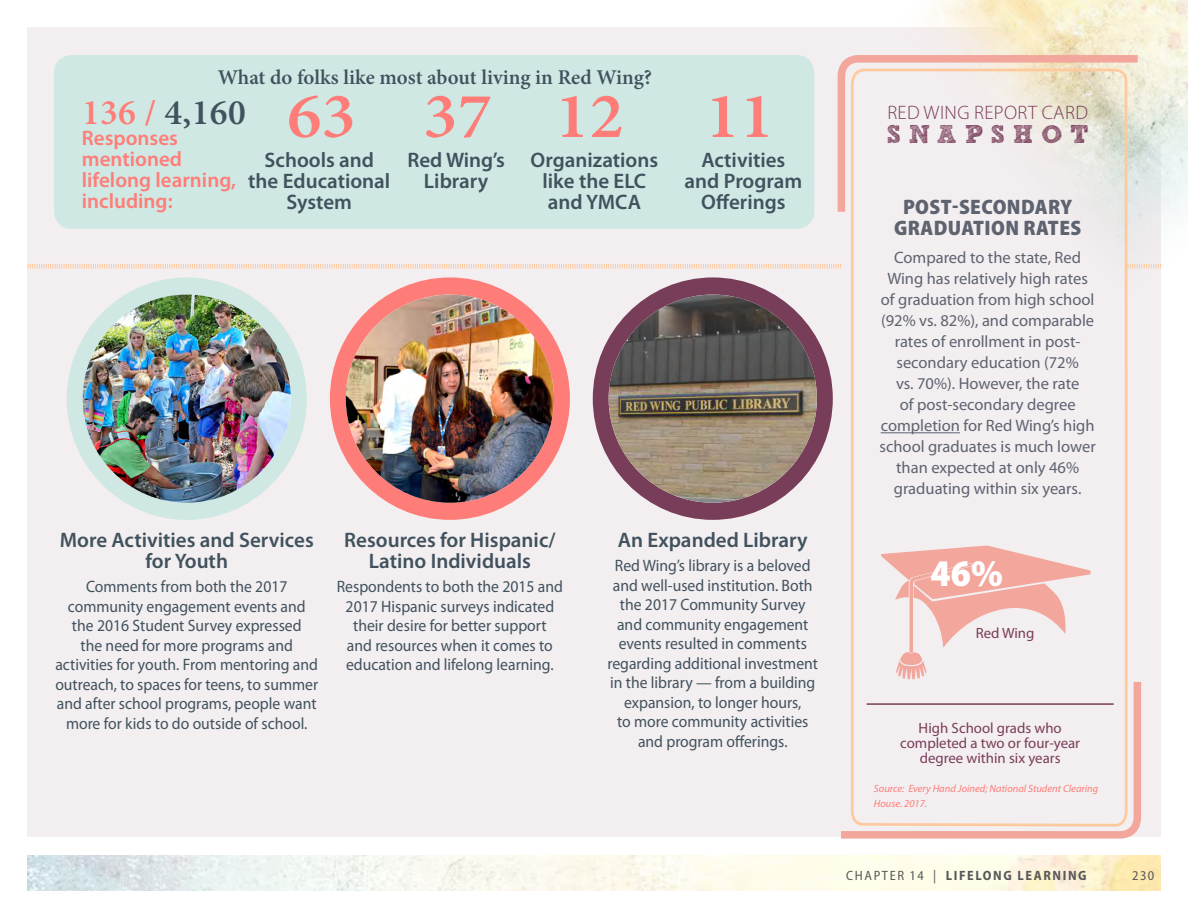
<style>
.page{position:relative;width:1188px;height:918px;background:#fff}
.page>*{position:absolute;margin:0;border:0;box-sizing:border-box;transform-origin:0 0}
.t1{font:600 64.8px "Minion Pro";color:#ff7d78;scale:1.08 1}
.t2{font:900 semi-condensed 37.8px "Myriad Pro";color:#fff}
.t3{font:600 36px "Minion Pro";letter-spacing:.01em;color:#40525e}
.t4{font:700 25.5px "Sketch Block";letter-spacing:.31em;color:#783d59}
.t5{font:600 21px/21px "Myriad Pro";color:#40525e;text-align:center}
.t6{font:600 21px/21px "Myriad Pro";color:#ff7d78}
.t7{font:600 21px "Minion Pro";color:#40525e}
.t8{font:900 semi-condensed 21px/21px "Myriad Pro";letter-spacing:.02em;color:#5e6370;text-align:center}
.t9{font:300 19.5px "Myriad Pro";letter-spacing:.02em;color:#783d59}
.t10{font:16.5px/19.5px "Myriad Pro";color:#40525e;text-align:center;scale:.95 1}
.t11{font:16.5px/21px "Myriad Pro";color:#5e6370;text-align:center}
.t12{font:14.85px/15px "Myriad Pro";color:#783d59;text-align:center}
.t13{font:700 semi-condensed 13.5px "Myriad Pro";letter-spacing:.12em;color:#57585a}
.t14{font:semi-condensed 13.5px "Myriad Pro";color:#57585a}
.t15{font:italic 10.5px/15px "Myriad Pro";color:#ff7d78}
.s1{color:#ff7d78}
.s2{font-weight:400}
</style>
<div class="page">
<div style="left:27px;top:27px;width:1134px;height:810px;background:#f3eef0"></div>
<img style="left:28px;top:856px;width:1132px;height:34px">
<img style="left:930px;top:0;width:258px;height:269px">
<div style="left:54px;top:55px;width:760px;height:174px;background:#cfe8e3;border-radius:18px"></div>
<div style="left:67px;top:277px;width:240px;height:243px;background:#cfe8e3;border-radius:50%"></div>
<img style="left:83px;top:295px;width:208px;height:208px;border-radius:104px">
<div style="left:593px;top:277px;width:240px;height:243px;background:#783d59;border-radius:50%"></div>
<img style="left:609px;top:295px;width:208px;height:208px;border-radius:104px">
<div style="left:330px;top:277px;width:240px;height:243px;background:#ff7d78;border-radius:50%"></div>
<img style="left:346px;top:295px;width:208px;height:208px;border-radius:104px">
<svg style="left:837px;top:51px;width:308px;height:168px"></svg>
<svg style="left:841px;top:682px;width:300px;height:157px"></svg>
<svg style="left:850px;top:67px;width:279px;height:761px"></svg>
<hr style="left:867px;top:703px;width:247px;height:2px;background:#783d59">
<svg style="left:27px;top:264px;width:814px;height:5px"></svg>
<svg style="left:1128px;top:264px;width:33px;height:4px"></svg>
<p class="t7" style="left:218px;top:63px;width:436px">What do folks like most about living in Red Wing?</p>
<h1 class="t1" style="left:287px;top:71px;width:313px">63 37 12</h1>
<h1 class="t1" style="left:705px;top:71px;width:65px">11</h1>
<p class="t5" style="left:248px;top:149px;width:144px">Schools and the Educational<br>System</p>
<p class="t5" style="left:407px;top:149px;width:99px">Red Wing’s<br>Library</p>
<p class="t5" style="left:531px;top:149px;width:129px">Organizations like the ELC and YMCA</p>
<p class="t5" style="left:685px;top:149px;width:119px">Activities and Program<br>Offerings</p>
<h3 class="t3" style="left:82px;top:88px;width:165px"><span class="s1">136 /</span> 4,160</h3>
<p class="t6" style="left:82px;top:127px;width:156px">Responses mentioned lifelong learning, including:</p>
<p class="t5" style="left:60px;top:529px;width:255px">More Activities and Services for Youth</p>
<p class="t10" style="left:55px;top:577px;width:278px">Comments from both the 2017 community engagement events and the 2016 Student Survey expressed<br>the need for more programs and activities for youth. From mentoring and outreach, to spaces for teens, to summer and after school programs, people want more for kids to do outside of school.</p>
<p class="t5" style="left:344px;top:529px;width:213px">Resources for Hispanic/<br>Latino Individuals</p>
<p class="t10" style="left:337px;top:577px;width:240px">Respondents to both the 2015 and<br>2017 Hispanic surveys indicated their desire for better support<br>and resources when it comes to education and lifelong learning.</p>
<p class="t5" style="left:618px;top:529px;width:191px">An Expanded Library</p>
<p class="t10" style="left:607px;top:556px;width:223px">Red Wing’s library is a beloved and well-used institution. Both the 2017 Community Survey and community engagement events resulted in comments regarding additional investment in the library — from a building expansion, to longer hours,<br>to more community activities and program offerings.</p>
<p class="t9" style="left:887px;top:101px;width:202px">RED WING REPORT CARD</p>
<h3 class="t4" style="left:887px;top:118px;width:203px">SNAPSHOT</h3>
<p class="t8" style="left:894px;top:196px;width:189px">POST-SECONDARY<br>GRADUATION RATES</p>
<p class="t11" style="left:880px;top:247px;width:218px">Compared to the state, Red<br>Wing has relatively high rates of graduation from high school (92% vs. 82%), and comparable rates of enrollment in post&shy;secondary education (72%<br>vs. 70%). However, the rate<br>of post-secondary degree completion for Red Wing’s high school graduates is much lower than expected at only 46% graduating within six years.</p>
<h2 class="t2" style="left:931px;top:549px;width:74px">46%</h2>
<p class="t12" style="left:976px;top:625px;width:60px">Red Wing</p>
<p class="t12" style="left:900px;top:720px;width:181px">High School grads who completed a two or four-year degree within six years</p>
<p class="t15" style="left:874px;top:781px;width:226px">Source: Every Hand Joined; National Student Clearing<br>House. 2017.</p>
<p class="t13" style="left:846px;top:867px;width:242px"><span class="s2">CHAPTER 14 |</span> LIFELONG LEARNING</p>
<p class="t14" style="left:1132px;top:867px;width:23px">230</p>
</div>
